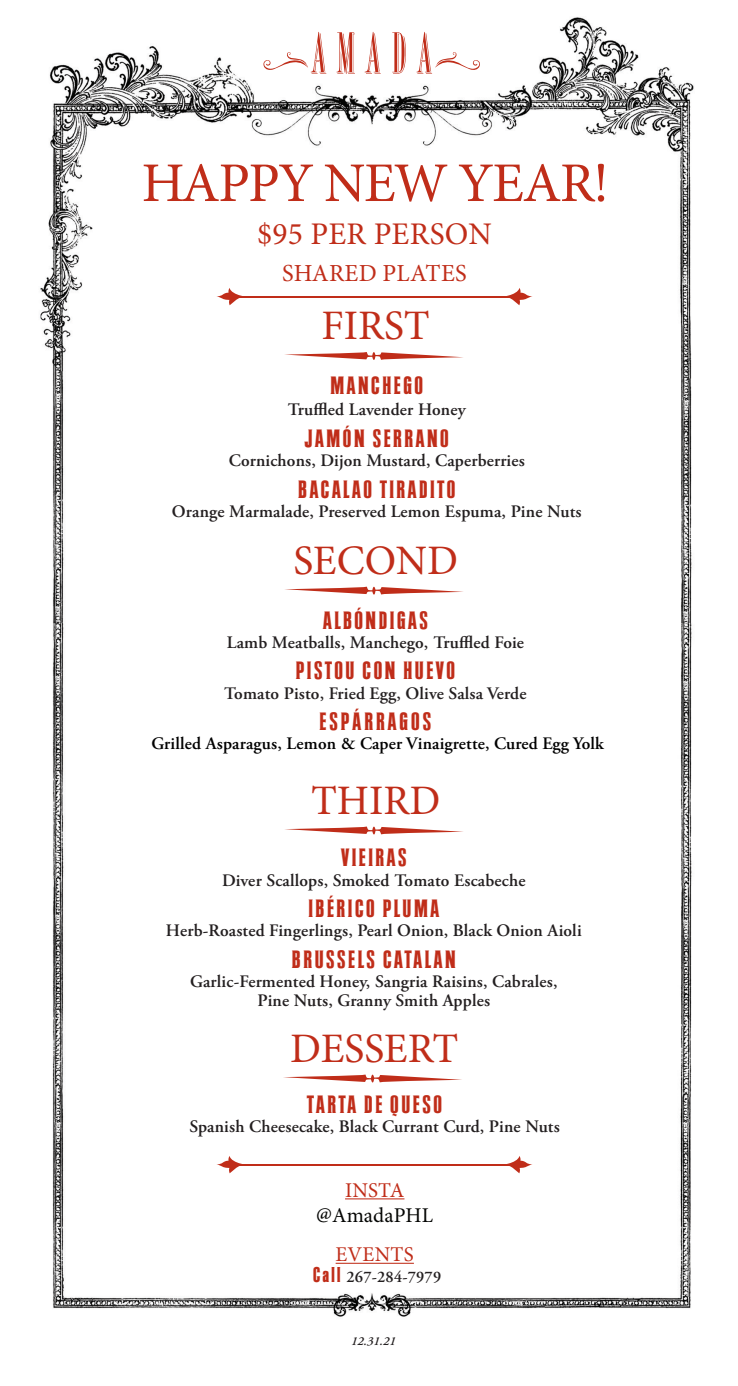
<style>
.page{position:relative;width:738px;height:1386px;background:#fff}
.page>*{position:absolute;margin:0;border:0;box-sizing:border-box;transform-origin:0 0}
.t1{font:56px "Minion Pro";letter-spacing:-.025em;color:#c02d19}
.t2{font:42px "Minion Pro";color:#c02d19}
.t3{font:31.5px "Minion Pro";letter-spacing:.01em;color:#c02d19}
.t4{font:700 24.5px "Coliseum RR";letter-spacing:.08em;color:#c02d19}
.t5{font:24.5px "Minion Pro";letter-spacing:.01em;color:#c02d19}
.t6{font:700 24.5px "Coliseum RR";letter-spacing:.1em;color:#c02d19}
.t7{font:21px "Minion Pro";letter-spacing:.01em;color:#c02d19}
.t8{font:21px "Minion Pro";letter-spacing:.005em;color:#040503}
.t9{font:600 17.5px "Adobe Garamond Pro";letter-spacing:.01em;color:#231f20}
.t10{font:600 17.5px "Adobe Garamond Pro";letter-spacing:.01em;color:#000}
.t11{font:600 16.1px "Adobe Garamond Pro";letter-spacing:.01em;color:#231f20}
.t12{font:italic 600 12.25px "Adobe Garamond Pro";color:#231f20}
.s1{font-family:"Coliseum RR";font-weight:700;font-size:21px;color:#c02d19}
</style>
<div class="page">
<img style="left:40px;top:17px;width:654px;height:1300px">
<svg style="left:263px;top:32px;width:63px;height:42px"></svg>
<svg style="left:336px;top:32px;width:19px;height:42px"></svg>
<svg style="left:364px;top:32px;width:17px;height:42px"></svg>
<svg style="left:392px;top:32px;width:14px;height:42px"></svg>
<svg style="left:416px;top:32px;width:64px;height:42px"></svg>
<svg style="left:216px;top:288px;width:28px;height:17px"></svg>
<svg style="left:504px;top:288px;width:29px;height:17px"></svg>
<hr style="left:233px;top:296px;width:284px;height:1px;background:#c02d19">
<svg style="left:284px;top:352px;width:180px;height:8px"></svg>
<svg style="left:216px;top:1156px;width:28px;height:17px"></svg>
<svg style="left:504px;top:1156px;width:29px;height:17px"></svg>
<hr style="left:233px;top:1164px;width:284px;height:2px;background:#c02d19">
<hr style="left:345px;top:1198px;width:59px;height:1px;background:#c02d19">
<hr style="left:335px;top:1263px;width:79px;height:1px;background:#c02d19">
<svg style="left:284px;top:587px;width:180px;height:8px"></svg>
<svg style="left:284px;top:827px;width:180px;height:8px"></svg>
<svg style="left:283px;top:1075px;width:179px;height:8px"></svg>
<p class="t1" style="left:141px;top:146px;width:468px">HAPPY NEW YEAR!</p>
<p class="t3" style="left:257px;top:212px;width:236px">$95 PER PERSON</p>
<p class="t5" style="left:282px;top:257px;width:186px">SHARED PLATES</p>
<p class="t2" style="left:321px;top:298px;width:110px">FIRST</p>
<p class="t4" style="left:330px;top:372px;width:95px">MANCHEGO</p>
<p class="t9" style="left:288px;top:400px;width:179px">Truffled Lavender Honey</p>
<p class="t4" style="left:304px;top:425px;width:146px">JAMÓN SERRANO</p>
<p class="t9" style="left:229px;top:450px;width:298px">Cornichons, Dijon Mustard, Caperberries</p>
<p class="t4" style="left:298px;top:476px;width:159px">BACALAO TIRADITO</p>
<p class="t9" style="left:172px;top:501px;width:411px">Orange Marmalade, Preserved Lemon Espuma, Pine Nuts</p>
<p class="t2" style="left:293px;top:532px;width:166px">SECOND</p>
<p class="t4" style="left:323px;top:607px;width:107px">ALBÓNDIGAS</p>
<p class="t9" style="left:227px;top:632px;width:299px">Lamb Meatballs, Manchego, Truffled Foie</p>
<p class="t4" style="left:295px;top:657px;width:162px">PISTOU CON HUEVO</p>
<p class="t9" style="left:224px;top:683px;width:304px">Tomato Pisto, Fried Egg, Olive Salsa Verde</p>
<p class="t6" style="left:319px;top:708px;width:114px">ESPÁRRAGOS</p>
<p class="t10" style="left:151px;top:734px;width:454px">Grilled Asparagus, Lemon &amp; Caper Vinaigrette, Cured Egg Yolk</p>
<p class="t2" style="left:311px;top:772px;width:131px">THIRD</p>
<p class="t4" style="left:341px;top:845px;width:68px">VIEIRAS</p>
<p class="t9" style="left:222px;top:870px;width:305px">Diver Scallops, Smoked Tomato Escabeche</p>
<p class="t4" style="left:308px;top:895px;width:133px">IBÉRICO PLUMA</p>
<p class="t9" style="left:166px;top:921px;width:417px">Herb-Roasted Fingerlings, Pearl Onion, Black Onion Aioli</p>
<p class="t4" style="left:292px;top:946px;width:166px">BRUSSELS CATALAN</p>
<p class="t9" style="left:190px;top:972px;width:369px">Garlic-Fermented Honey, Sangria Raisins, Cabrales,</p>
<p class="t9" style="left:257px;top:991px;width:234px">Pine Nuts, Granny Smith Apples</p>
<p class="t2" style="left:290px;top:1020px;width:170px">DESSERT</p>
<p class="t4" style="left:307px;top:1091px;width:137px">TARTA DE QUESO</p>
<p class="t9" style="left:189px;top:1116px;width:372px">Spanish Cheesecake, Black Currant Curd, Pine Nuts</p>
<p class="t7" style="left:345px;top:1176px;width:61px">INSTA</p>
<p class="t8" style="left:316px;top:1201px;width:118px">@AmadaPHL</p>
<p class="t7" style="left:335px;top:1240px;width:80px">EVENTS</p>
<p class="t11" style="left:313px;top:1268px;width:130px"><span class="s1">Call</span> 267-284-7979</p>
<p class="t12" style="left:351px;top:1334px;width:46px">12.31.21</p>
</div>
